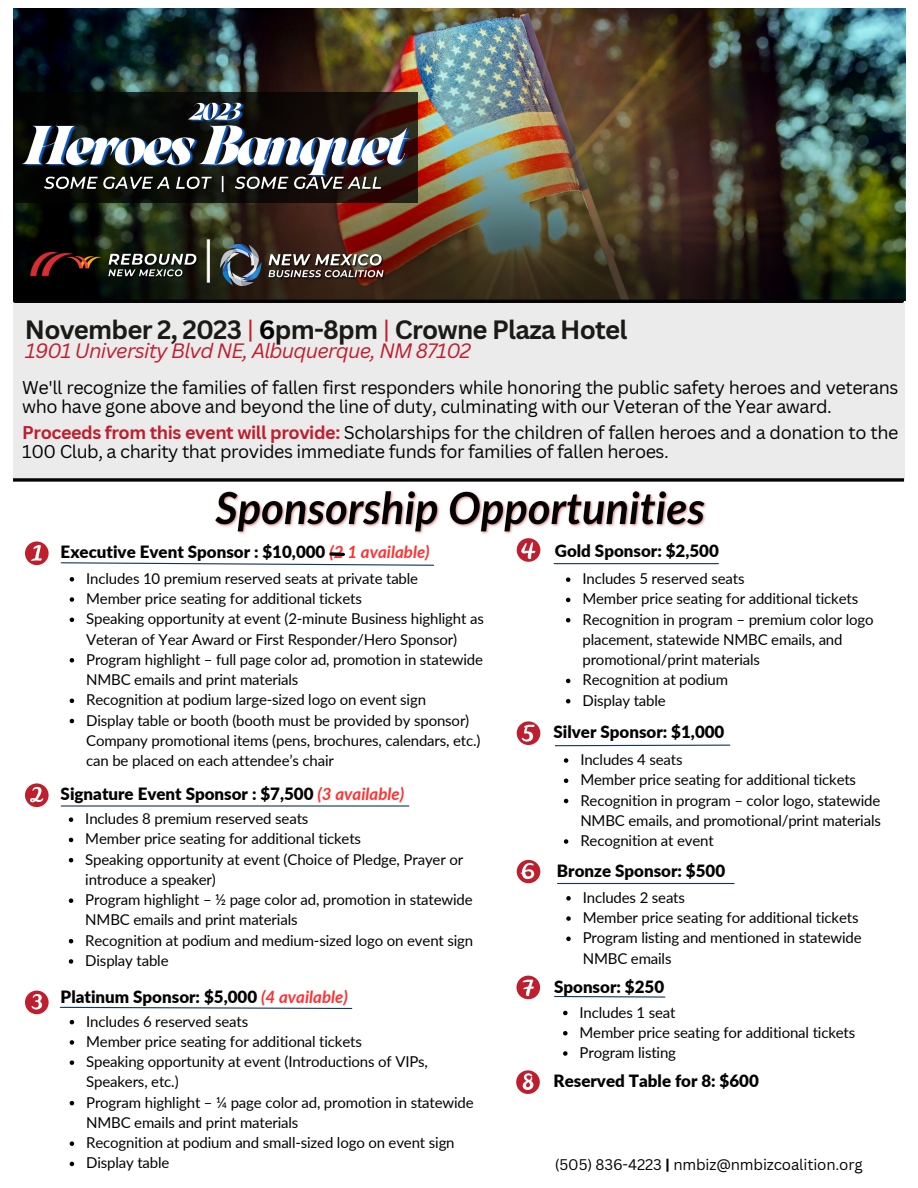
<style>
.page{position:relative;width:918px;height:1188px;background:#fff}
.page>*{position:absolute;margin:0;border:0;box-sizing:border-box;transform-origin:0 0}
.t1{font:46.2px "Montserrat";color:#fff}
.t2{font:700 25.8px "Canva Sans";letter-spacing:-.03em;color:#1b1a17}
.t3{font:italic 20.25px "Canva Sans";letter-spacing:-.04em;color:#bf1e2e}
.t4{font:18px/18.8px "Canva Sans";letter-spacing:-.025em;color:#030303}
.t5{font:900 16.95px "Lato";color:#030303}
.t6{font:15px/20.2px "Lato";letter-spacing:-.01em;color:#030303}
.t7{font:15px "Canva Sans";letter-spacing:-.01em;color:#030303}
.s1{font-weight:400;color:#bf1e2e}
.s2{color:#000}
.s3{font-weight:700;color:#bf1e2e}
.s4{font-weight:700;font-style:italic;color:#ff3131}
.s5{font-weight:700}
</style>
<div class="page">
<img style="left:13px;top:9px;width:891px;height:291px">
<hr style="left:15px;top:300px;width:887px;height:3px;background:#030303">
<div style="left:13px;top:303px;width:892px;height:175px;background:#ebebeb"></div>
<svg style="left:13px;top:478px;width:891px;height:4px;background:#282828"></svg>
<svg style="left:25px;top:541px;width:24px;height:24px"></svg>
<svg style="left:60px;top:562px;width:374px;height:4px"></svg>
<svg style="left:517px;top:538px;width:23px;height:24px"></svg>
<hr style="left:554px;top:563px;width:164px;height:1px;background:#13365c">
<svg style="left:555px;top:744px;width:176px;height:3px"></svg>
<svg style="left:517px;top:721px;width:23px;height:24px"></svg>
<svg style="left:517px;top:860px;width:23px;height:23px"></svg>
<hr style="left:558px;top:883px;width:176px;height:1px;background:#13365c">
<svg style="left:516px;top:976px;width:24px;height:23px"></svg>
<svg style="left:554px;top:995px;width:112px;height:3px"></svg>
<hr style="left:61px;top:805px;width:348px;height:2px;background:#13365c">
<svg style="left:25px;top:783px;width:24px;height:24px"></svg>
<svg style="left:25px;top:991px;width:24px;height:23px"></svg>
<svg style="left:59px;top:1006px;width:294px;height:3px"></svg>
<img style="left:221px;top:244px;width:42px;height:42px">
<svg style="left:331px;top:552px;width:12px;height:4px"></svg>
<img style="left:30px;top:253px;width:72px;height:26px">
<svg style="left:13px;top:92px;width:405px;height:111px;background:#110d09"></svg>
<svg style="left:516px;top:1070px;width:24px;height:24px"></svg>
<img style="left:211px;top:478px;width:500px;height:56px">
<svg style="left:70px;top:577px;width:4px;height:5px"></svg>
<svg style="left:70px;top:597px;width:4px;height:5px"></svg>
<svg style="left:70px;top:618px;width:4px;height:4px"></svg>
<svg style="left:70px;top:658px;width:4px;height:5px"></svg>
<svg style="left:70px;top:699px;width:4px;height:4px"></svg>
<svg style="left:70px;top:719px;width:4px;height:4px"></svg>
<svg style="left:566px;top:577px;width:4px;height:5px"></svg>
<svg style="left:566px;top:598px;width:4px;height:4px"></svg>
<svg style="left:566px;top:618px;width:4px;height:4px"></svg>
<svg style="left:566px;top:679px;width:4px;height:4px"></svg>
<svg style="left:566px;top:699px;width:4px;height:4px"></svg>
<svg style="left:564px;top:758px;width:4px;height:5px"></svg>
<svg style="left:564px;top:779px;width:4px;height:4px"></svg>
<svg style="left:564px;top:799px;width:4px;height:4px"></svg>
<svg style="left:564px;top:839px;width:4px;height:5px"></svg>
<svg style="left:566px;top:896px;width:5px;height:5px"></svg>
<svg style="left:566px;top:916px;width:5px;height:5px"></svg>
<svg style="left:566px;top:937px;width:5px;height:4px"></svg>
<svg style="left:563px;top:1011px;width:5px;height:4px"></svg>
<svg style="left:563px;top:1031px;width:5px;height:5px"></svg>
<svg style="left:563px;top:1051px;width:5px;height:5px"></svg>
<svg style="left:69px;top:817px;width:4px;height:5px"></svg>
<svg style="left:69px;top:838px;width:4px;height:4px"></svg>
<svg style="left:69px;top:858px;width:4px;height:4px"></svg>
<svg style="left:69px;top:898px;width:4px;height:5px"></svg>
<svg style="left:69px;top:939px;width:4px;height:4px"></svg>
<svg style="left:69px;top:959px;width:4px;height:5px"></svg>
<svg style="left:70px;top:1020px;width:4px;height:4px"></svg>
<svg style="left:70px;top:1040px;width:4px;height:5px"></svg>
<svg style="left:70px;top:1060px;width:4px;height:5px"></svg>
<svg style="left:70px;top:1101px;width:4px;height:4px"></svg>
<svg style="left:70px;top:1141px;width:4px;height:5px"></svg>
<svg style="left:70px;top:1162px;width:4px;height:4px"></svg>
<img style="left:22px;top:100px;width:393px;height:78px">
<img style="left:40px;top:168px;width:351px;height:30px">
<img style="left:266px;top:248px;width:122px;height:36px">
<img style="left:106px;top:248px;width:94px;height:36px">
<p class="t1" style="left:202px;top:230px;width:15px">|</p>
<p class="t2" style="left:25px;top:312px;width:604px">November 2, 2023 <span class="s1">|</span> <span class="s2">6</span>pm-8pm <span class="s1">|</span> Crowne Plaza Hotel</p>
<p class="t3" style="left:25px;top:336px;width:447px">1901 University Blvd NE, Albuquerque, NM 87102</p>
<p class="t4" style="left:22px;top:377px;width:878px">We'll recognize the families of fallen first responders while honoring the public safety heroes and veterans who have gone above and beyond the line of duty, culminating with our Veteran of the Year award.</p>
<p class="t4" style="left:22px;top:422px;width:878px"><span class="s3">Proceeds from this event will provide:</span> Scholarships for the children of fallen heroes and a donation to the<br>100 Club, a charity that provides immediate funds for families of fallen heroes.</p>
<p class="t5" style="left:61px;top:542px;width:371px">Executive Event Sponsor : $10,000 <span class="s4">(2 1 available)</span></p>
<p class="t6" style="left:86px;top:568px;width:334px">Includes 10 premium reserved seats at private table</p>
<p class="t6" style="left:86px;top:588px;width:277px">Member price seating for additional tickets</p>
<p class="t6" style="left:86px;top:608px;width:399px">Speaking opportunity at event (2-minute Business highlight as<br>Veteran of Year Award or First Responder/Hero Sponsor)</p>
<p class="t6" style="left:86px;top:649px;width:398px">Program highlight – full page color ad, promotion in statewide<br>NMBC emails and print materials</p>
<p class="t6" style="left:86px;top:689px;width:341px">Recognition at podium large-sized logo on event sign</p>
<p class="t6" style="left:86px;top:710px;width:396px">Display table or booth (booth must be provided by sponsor)<br>Company promotional items (pens, brochures, calendars, etc.) can be placed on each attendee’s chair</p>
<p class="t5" style="left:61px;top:784px;width:345px">Signature Event Sponsor : $7,500 <span class="s4">(3 available)</span></p>
<p class="t6" style="left:85px;top:808px;width:225px">Includes 8 premium reserved seats</p>
<p class="t6" style="left:85px;top:829px;width:277px">Member price seating for additional tickets</p>
<p class="t6" style="left:85px;top:849px;width:379px">Speaking opportunity at event (Choice of Pledge, Prayer or introduce a speaker)</p>
<p class="t6" style="left:85px;top:889px;width:389px">Program highlight – ½ page color ad, promotion in statewide<br>NMBC emails and print materials</p>
<p class="t6" style="left:85px;top:930px;width:389px">Recognition at podium and medium-sized logo on event sign</p>
<p class="t6" style="left:85px;top:950px;width:85px">Display table</p>
<p class="t5" style="left:555px;top:540px;width:166px">Gold Sponsor: $2,500</p>
<p class="t6" style="left:582px;top:568px;width:164px">Includes 5 reserved seats</p>
<p class="t6" style="left:582px;top:589px;width:277px">Member price seating for additional tickets</p>
<p class="t6" style="left:582px;top:609px;width:293px">Recognition in program – premium color logo placement, statewide NMBC emails, and promotional/print materials</p>
<p class="t6" style="left:582px;top:670px;width:147px">Recognition at podium</p>
<p class="t6" style="left:582px;top:690px;width:85px">Display table</p>
<p class="t5" style="left:554px;top:722px;width:172px">Silver Sponsor: $1,000</p>
<p class="t6" style="left:580px;top:749px;width:104px">Includes 4 seats</p>
<p class="t6" style="left:580px;top:769px;width:277px">Member price seating for additional tickets</p>
<p class="t6" style="left:580px;top:790px;width:302px">Recognition in program – color logo, statewide<br>NMBC emails, and promotional/print materials</p>
<p class="t6" style="left:580px;top:830px;width:135px">Recognition at event</p>
<p class="t5" style="left:557px;top:860px;width:170px">Bronze Sponsor: $500</p>
<p class="t6" style="left:583px;top:887px;width:104px">Includes 2 seats</p>
<p class="t6" style="left:583px;top:907px;width:277px">Member price seating for additional tickets</p>
<p class="t6" style="left:583px;top:927px;width:281px">Program listing and mentioned in statewide<br>NMBC emails</p>
<p class="t5" style="left:554px;top:976px;width:112px">Sponsor: $250</p>
<p class="t5" style="left:61px;top:986px;width:289px">Platinum Sponsor: $5,000 <span class="s4">(4 available)</span></p>
<p class="t6" style="left:580px;top:1002px;width:97px">Includes 1 seat</p>
<p class="t6" style="left:580px;top:1022px;width:277px">Member price seating for additional tickets</p>
<p class="t6" style="left:580px;top:1042px;width:98px">Program listing</p>
<p class="t6" style="left:86px;top:1011px;width:164px">Includes 6 reserved seats</p>
<p class="t6" style="left:86px;top:1031px;width:277px">Member price seating for additional tickets</p>
<p class="t6" style="left:86px;top:1051px;width:343px">Speaking opportunity at event (Introductions of VIPs,<br>Speakers, etc.)</p>
<p class="t6" style="left:86px;top:1092px;width:389px">Program highlight – ¼ page color ad, promotion in statewide<br>NMBC emails and print materials</p>
<p class="t6" style="left:86px;top:1132px;width:370px">Recognition at podium and small-sized logo on event sign</p>
<p class="t6" style="left:86px;top:1152px;width:85px">Display table</p>
<p class="t7" style="left:555px;top:1154px;width:309px">(505) 836-4223 <span class="s5">|</span> nmbiz@nmbizcoalition.org</p>
<p class="t5" style="left:554px;top:1071px;width:207px">Reserved Table for 8: $600</p>
</div>
